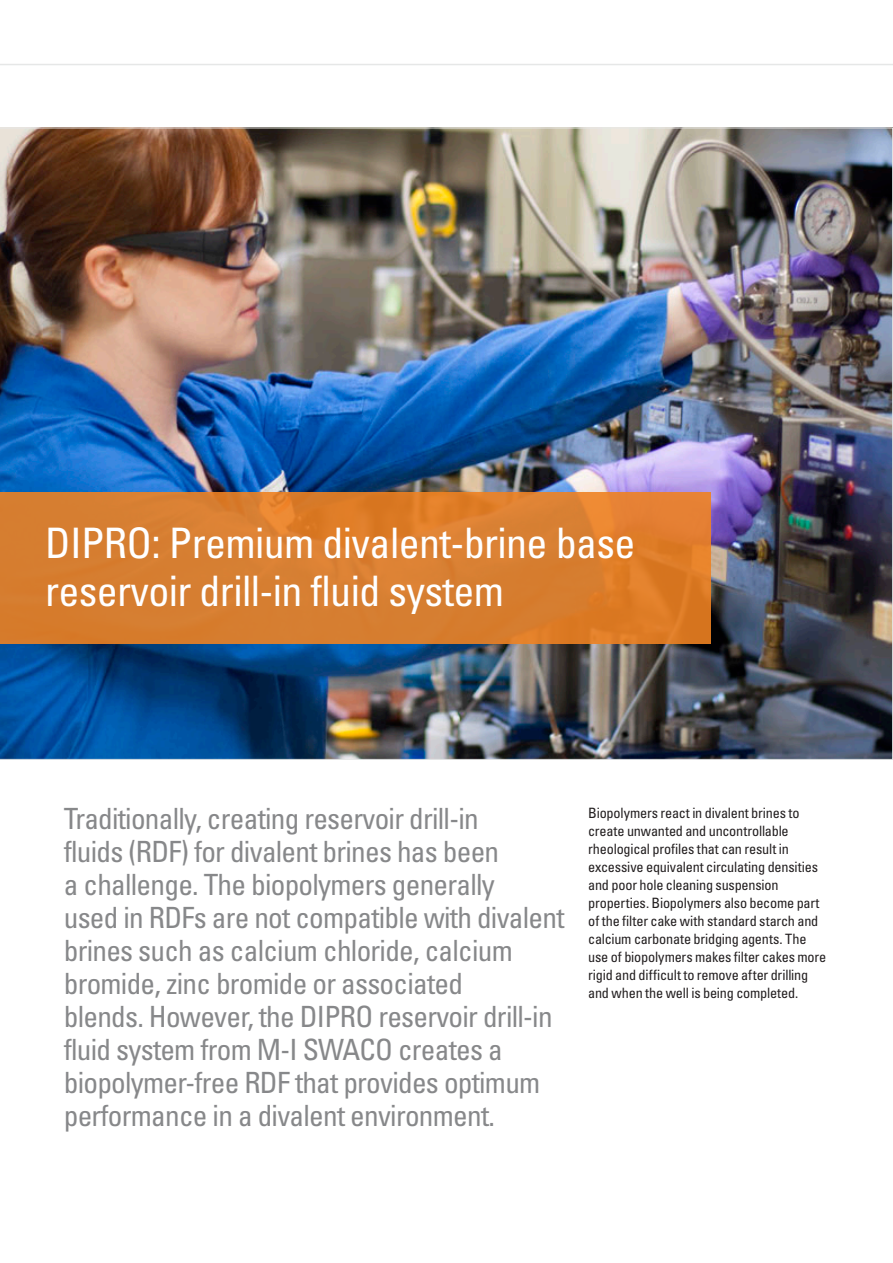
<style>
.page{position:relative;width:893px;height:1263px;background:#fff}
.page>*{position:absolute;margin:0;border:0;box-sizing:border-box;transform-origin:0 0}
._28pt_60k_headline{font:condensed 42px/48px "Univers LT Std";letter-spacing:-.015em;color:#fff}
.Page_Heading_28_pt{font:condensed 29.25px/33px "Univers LT Std";letter-spacing:-.025em;color:#87888a}
.Body_9_5_pt___12_pt{font:condensed 14.25px/18px "Univers LT Std";letter-spacing:-.015em;color:#231f20}
</style>
<div class="page">
<hr style="left:0;top:64px;width:893px;height:1px;background:#e6e7e7">
<img style="left:0;top:128px;width:893px;height:632px">
<svg style="left:0;top:492px;width:711px;height:151px;background:#d97e2e"></svg>
<p class="_28pt_60k_headline" style="left:45px;top:518px;width:592px">DIPRO: Premium divalent-brine base reservoir drill-in fluid system</p>
<p class="Page_Heading_28_pt" style="left:64px;top:802px;width:502px">Traditionally, creating reservoir drill-in<br>fluids (RDF) for divalent brines has been<br>a challenge. The biopolymers generally<br>used in RDFs are not compatible with divalent brines such as calcium chloride, calcium bromide, zinc bromide or associated<br>blends. However, the DIPRO reservoir drill-in fluid system from M-I SWACO creates a biopolymer-free RDF that provides optimum performance in a divalent environment.</p>
<p class="Body_9_5_pt___12_pt" style="left:588px;top:804px;width:240px">Biopolymers react in divalent brines to create unwanted and uncontrollable rheological profiles that can result in excessive equivalent circulating densities and poor hole cleaning suspension properties. Biopolymers also become part of the filter cake with standard starch and calcium carbonate bridging agents. The use of biopolymers makes filter cakes more rigid and difficult to remove after drilling and when the well is being completed.</p>
</div>
